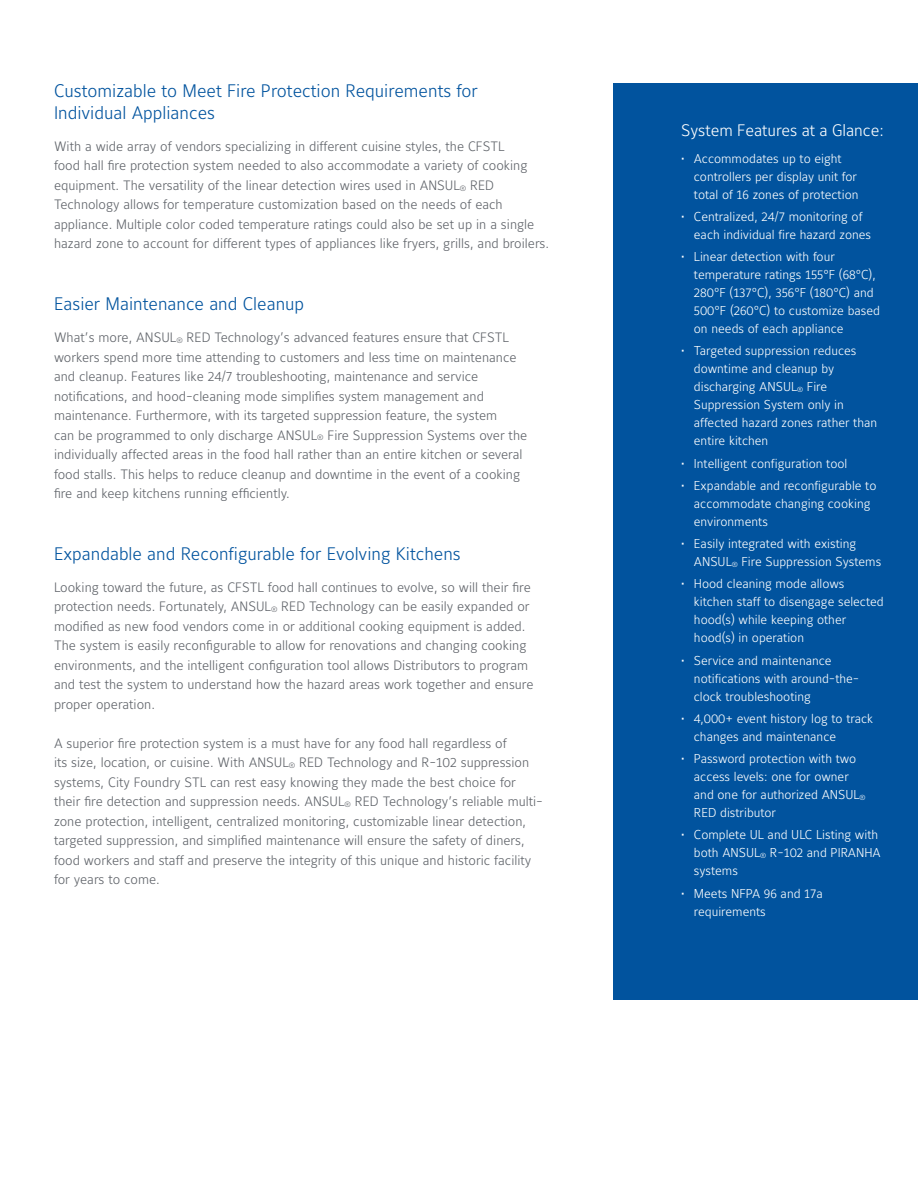
<style>
.page{position:relative;width:918px;height:1188px;background:#fff}
.page>*{position:absolute;margin:0;border:0;box-sizing:border-box;transform-origin:0 0}
.Para_title{font:300 18px/21.6px "Maurea Jci Lf ML";color:#01539e}
.t1{font:300 16.5px "Maurea Jci Lf ML";color:#fff}
.t2{font:300 13.5px/19.5px "Maurea Jci Lf ML";color:#5f6369}
.t3{font:300 12.75px/18px "Maurea Jci Lf ML";color:#fff}
.s1{font-size:7.8px}
.s2{font-size:7.5px}
</style>
<div class="page">
<div style="left:614px;top:84px;width:304px;height:916px;background:#01539e"></div>
<p class="Para_title" style="left:54px;top:80px;width:425px">Customizable to Meet Fire Protection Requirements for<br>Individual Appliances</p>
<p class="t2" style="left:54px;top:136px;width:497px">With a wide array of vendors specializing in different cuisine styles, the CFSTL<br>food hall fire protection system needed to also accommodate a variety of cooking equipment. The versatility of the linear detection wires used in ANSUL<span class="s1">®</span> RED Technology allows for temperature customization based on the needs of each appliance. Multiple color coded temperature ratings could also be set up in a single hazard zone to account for different types of appliances like fryers, grills, and broilers.</p>
<p class="Para_title" style="left:54px;top:292px;width:252px">Easier Maintenance and Cleanup</p>
<p class="t2" style="left:54px;top:327px;width:475px">What’s more, ANSUL<span class="s1">®</span> RED Technology’s advanced features ensure that CFSTL workers spend more time attending to customers and less time on maintenance and cleanup. Features like 24/7 troubleshooting, maintenance and service notifications, and hood-cleaning mode simplifies system management and maintenance. Furthermore, with its targeted suppression feature, the system<br>can be programmed to only discharge ANSUL<span class="s1">®</span> Fire Suppression Systems over the individually affected areas in the food hall rather than an entire kitchen or several food stalls. This helps to reduce cleanup and downtime in the event of a cooking fire and keep kitchens running efficiently.</p>
<p class="Para_title" style="left:54px;top:542px;width:408px">Expandable and Reconfigurable for Evolving Kitchens</p>
<p class="t2" style="left:54px;top:577px;width:481px">Looking toward the future, as CFSTL food hall continues to evolve, so will their fire protection needs. Fortunately, ANSUL<span class="s1">®</span> RED Technology can be easily expanded or modified as new food vendors come in or additional cooking equipment is added.<br>The system is easily reconfigurable to allow for renovations and changing cooking environments, and the intelligent configuration tool allows Distributors to program and test the system to understand how the hazard areas work together and ensure proper operation.</p>
<p class="t2" style="left:54px;top:733px;width:490px">A superior fire protection system is a must have for any food hall regardless of<br>its size, location, or cuisine. With ANSUL<span class="s1">®</span> RED Technology and R-102 suppression systems, City Foundry STL can rest easy knowing they made the best choice for their fire detection and suppression needs. ANSUL<span class="s1">®</span> RED Technology’s reliable multi&shy;zone protection, intelligent, centralized monitoring, customizable linear detection, targeted suppression, and simplified maintenance will ensure the safety of diners, food workers and staff and preserve the integrity of this unique and historic facility for years to come.</p>
<p class="t1" style="left:681px;top:120px;width:204px">System Features at a Glance:</p>
<p class="t3" style="left:694px;top:149px;width:166px;text-indent:-13px">• Accommodates up to eight controllers per display unit for total of 16 zones of protection</p>
<p class="t3" style="left:694px;top:207px;width:179px;text-indent:-13px">• Centralized, 24/7 monitoring of each individual fire hazard zones</p>
<p class="t3" style="left:694px;top:247px;width:188px;text-indent:-13px">• Linear detection with four temperature ratings 155°F (68°C),<br>280°F (137°C), 356°F (180°C) and<br>500°F (260°C) to customize based on needs of each appliance</p>
<p class="t3" style="left:694px;top:342px;width:185px;text-indent:-13px">• Targeted suppression reduces downtime and cleanup by discharging ANSUL<span class="s2">®</span> Fire<br>Suppression System only in affected hazard zones rather than entire kitchen</p>
<p class="t3" style="left:681px;top:454px;width:168px">• Intelligent configuration tool</p>
<p class="t3" style="left:694px;top:476px;width:184px;text-indent:-13px">• Expandable and reconfigurable to accommodate changing cooking environments</p>
<p class="t3" style="left:694px;top:534px;width:189px;text-indent:-13px">• Easily integrated with existing<br>ANSUL<span class="s2">®</span> Fire Suppression Systems</p>
<p class="t3" style="left:694px;top:575px;width:191px;text-indent:-13px">• Hood cleaning mode allows kitchen staff to disengage selected hood(s) while keeping other hood(s) in operation</p>
<p class="t3" style="left:694px;top:651px;width:167px;text-indent:-13px">• Service and maintenance notifications with around-the&shy;clock troubleshooting</p>
<p class="t3" style="left:694px;top:709px;width:181px;text-indent:-13px">• 4,000+ event history log to track changes and maintenance</p>
<p class="t3" style="left:694px;top:749px;width:173px;text-indent:-13px">• Password protection with two access levels: one for owner and one for authorized ANSUL<span class="s2">®<br></span>RED distributor</p>
<p class="t3" style="left:694px;top:826px;width:188px;text-indent:-13px">• Complete UL and ULC Listing with both ANSUL<span class="s2">®</span> R-102 and PIRANHA systems</p>
<p class="t3" style="left:694px;top:884px;width:130px;text-indent:-13px">• Meets NFPA 96 and 17a requirements</p>
</div>
